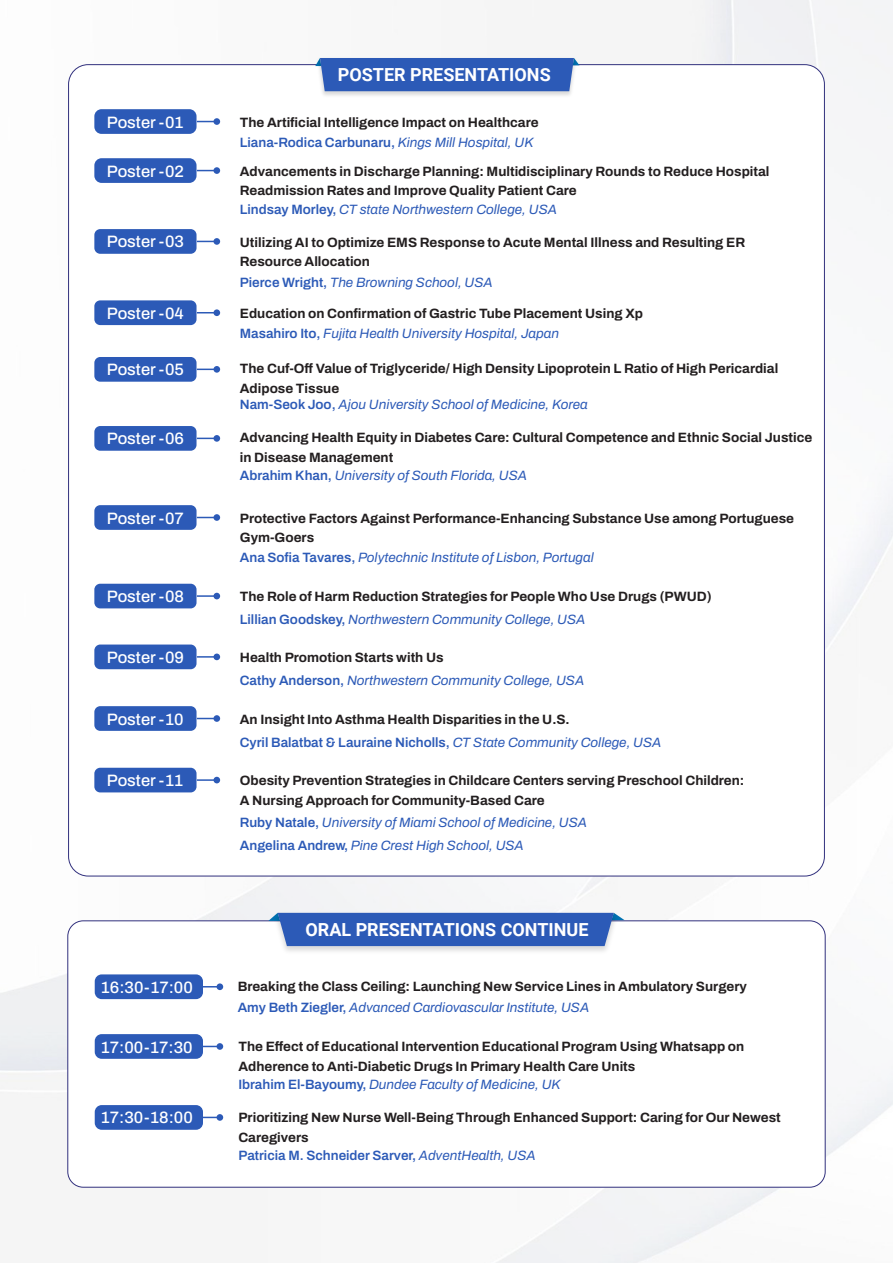
<style>
.page{position:relative;width:893px;height:1263px;background:#fff}
.page>*{position:absolute;margin:0;border:0;box-sizing:border-box;transform-origin:0 0}
.t1{font:700 18px "Roboto";color:#fff}
.t2{font:500 16.5px "Archivo";color:#fff}
.t3{font:700 13.5px/19.5px "Archivo";color:#231f20}
.t4{font:italic 13.5px/23px "Archivo";color:#2c5ab7}
.t5{font:600 13.5px "Archivo";color:#2c5ab7}
.s1{font-weight:400;font-style:italic}
.s2{font-weight:600;font-style:normal}
.s3{font-weight:600;color:#2c5ab7}
.s4{font-weight:400;font-style:italic;color:#2c5ab7}
.s5{font-weight:700;font-style:normal;color:#231f20}
</style>
<div class="page">
<img style="left:0;top:0;width:893px;height:1263px">
<div style="left:68px;top:921px;width:757px;height:266px;background:#fff;border-radius:16px"></div>
<svg style="left:203px;top:986px;width:14px;height:1px"></svg>
<div style="left:217px;top:983px;width:6px;height:7px;background:#2c5ab7;border-radius:50%"></div>
<div style="left:95px;top:974px;width:108px;height:25px;background:#2c5ab7;border-radius:7px"></div>
<svg style="left:203px;top:1046px;width:14px;height:1px"></svg>
<div style="left:217px;top:1043px;width:6px;height:7px;background:#2c5ab7;border-radius:50%"></div>
<div style="left:95px;top:1034px;width:108px;height:25px;background:#2c5ab7;border-radius:7px"></div>
<img style="left:271px;top:909px;width:350px;height:43px">
<svg style="left:268px;top:913px;width:357px;height:33px"></svg>
<svg style="left:203px;top:1117px;width:14px;height:1px"></svg>
<div style="left:217px;top:1114px;width:6px;height:7px;background:#2c5ab7;border-radius:50%"></div>
<div style="left:95px;top:1105px;width:108px;height:25px;background:#2c5ab7;border-radius:7px"></div>
<div style="left:69px;top:65px;width:755px;height:811px;background:#fff;border-radius:20px"></div>
<svg style="left:197px;top:121px;width:16px;height:1px"></svg>
<div style="left:213px;top:118px;width:7px;height:7px;background:#2c5ab7;border-radius:50%"></div>
<div style="left:94px;top:109px;width:103px;height:25px;background:#2c5ab7;border-radius:7px"></div>
<svg style="left:197px;top:170px;width:16px;height:1px"></svg>
<div style="left:213px;top:167px;width:7px;height:7px;background:#2c5ab7;border-radius:50%"></div>
<div style="left:94px;top:158px;width:103px;height:25px;background:#2c5ab7;border-radius:7px"></div>
<svg style="left:197px;top:241px;width:16px;height:1px"></svg>
<div style="left:213px;top:238px;width:7px;height:7px;background:#2c5ab7;border-radius:50%"></div>
<div style="left:94px;top:229px;width:103px;height:25px;background:#2c5ab7;border-radius:6px"></div>
<svg style="left:197px;top:312px;width:16px;height:1px"></svg>
<div style="left:213px;top:309px;width:7px;height:7px;background:#2c5ab7;border-radius:50%"></div>
<div style="left:94px;top:300px;width:103px;height:25px;background:#2c5ab7;border-radius:6px"></div>
<svg style="left:197px;top:369px;width:16px;height:1px"></svg>
<div style="left:213px;top:366px;width:7px;height:7px;background:#2c5ab7;border-radius:50%"></div>
<div style="left:94px;top:357px;width:103px;height:25px;background:#2c5ab7;border-radius:6px"></div>
<svg style="left:197px;top:438px;width:16px;height:1px"></svg>
<div style="left:213px;top:435px;width:7px;height:7px;background:#2c5ab7;border-radius:50%"></div>
<div style="left:94px;top:426px;width:103px;height:25px;background:#2c5ab7;border-radius:6px"></div>
<img style="left:315px;top:56px;width:264px;height:40px">
<div style="left:315px;top:58px;width:264px;height:33px;background:#2c5ab7"></div>
<svg style="left:197px;top:517px;width:16px;height:1px"></svg>
<div style="left:213px;top:514px;width:7px;height:7px;background:#2c5ab7;border-radius:50%"></div>
<div style="left:94px;top:505px;width:103px;height:25px;background:#2c5ab7;border-radius:6px"></div>
<svg style="left:197px;top:595px;width:16px;height:2px"></svg>
<div style="left:213px;top:593px;width:7px;height:6px;background:#2c5ab7;border-radius:50%"></div>
<div style="left:94px;top:584px;width:103px;height:24px;background:#2c5ab7;border-radius:6px"></div>
<svg style="left:197px;top:656px;width:16px;height:2px"></svg>
<div style="left:213px;top:653px;width:7px;height:7px;background:#2c5ab7;border-radius:50%"></div>
<div style="left:94px;top:644px;width:103px;height:25px;background:#2c5ab7;border-radius:6px"></div>
<svg style="left:197px;top:718px;width:16px;height:1px"></svg>
<div style="left:213px;top:715px;width:7px;height:7px;background:#2c5ab7;border-radius:50%"></div>
<div style="left:94px;top:706px;width:103px;height:25px;background:#2c5ab7;border-radius:6px"></div>
<svg style="left:197px;top:779px;width:16px;height:2px"></svg>
<div style="left:213px;top:777px;width:7px;height:6px;background:#2c5ab7;border-radius:50%"></div>
<div style="left:94px;top:768px;width:103px;height:24px;background:#2c5ab7;border-radius:6px"></div>
<h1 class="t1" style="left:338px;top:62px;width:214px">POSTER PRESENTATIONS</h1>
<p class="t2" style="left:107px;top:110px;width:78px">Poster -01</p>
<p class="t3" style="left:240px;top:112px;width:300px">The Artificial Intelligence Impact on Healthcare</p>
<p class="t3" style="left:240px;top:161px;width:531px">Advancements in Discharge Planning: Multidisciplinary Rounds to Reduce Hospital<br>Readmission Rates and Improve Quality Patient Care</p>
<p class="t5" style="left:240px;top:133px;width:295px">Liana-Rodica Carbunaru, <span class="s1">Kings Mill Hospital, UK</span></p>
<p class="t2" style="left:107px;top:159px;width:79px">Poster -02</p>
<p class="t2" style="left:107px;top:230px;width:79px">Poster -03</p>
<p class="t4" style="left:240px;top:198px;width:319px"><span class="s2">Lindsay Morley,</span> CT state Northwestern College, USA</p>
<p class="t3" style="left:240px;top:232px;width:507px">Utilizing AI to Optimize EMS Response to Acute Mental Illness and Resulting ER<br>Resource Allocation</p>
<p class="t4" style="left:240px;top:270px;width:254px"><span class="s2">Pierce Wright,</span> The Browning School, USA</p>
<p class="t4" style="left:240px;top:322px;width:321px"><span class="s2">Masahiro Ito,</span> Fujita Health University Hospital, Japan</p>
<p class="t2" style="left:107px;top:301px;width:79px">Poster -04</p>
<p class="t3" style="left:240px;top:304px;width:405px">Education on Confirmation of Gastric Tube Placement Using Xp</p>
<p class="t2" style="left:107px;top:357px;width:79px">Poster -05</p>
<p class="t2" style="left:107px;top:426px;width:79px">Poster -06</p>
<p class="t2" style="left:107px;top:506px;width:78px">Poster -07</p>
<p class="t3" style="left:240px;top:359px;width:540px">The Cuf-Off Value of Triglyceride/ High Density Lipoprotein L Ratio of High Pericardial<br>Adipose Tissue</p>
<p class="t4" style="left:240px;top:393px;width:349px"><span class="s2">Nam-Seok Joo,</span> Ajou University School of Medicine, Korea</p>
<p class="t3" style="left:240px;top:428px;width:574px">Advancing Health Equity in Diabetes Care: Cultural Competence and Ethnic Social Justice in Disease Management</p>
<p class="t4" style="left:240px;top:464px;width:289px"><span class="s2">Abrahim Khan,</span> University of South Florida, USA</p>
<p class="t3" style="left:240px;top:508px;width:556px">Protective Factors Against Performance-Enhancing Substance Use among Portuguese<br>Gym-Goers</p>
<p class="t4" style="left:240px;top:546px;width:355px"><span class="s2">Ana Sofia Tavares,</span> Polytechnic Institute of Lisbon, Portugal</p>
<p class="t2" style="left:107px;top:584px;width:79px">Poster -08</p>
<p class="t3" style="left:240px;top:585px;width:473px;line-height:23px">The Role of Harm Reduction Strategies for People Who Use Drugs (PWUD)<br><span class="s3">Lillian Goodskey,</span> <span class="s4">Northwestern Community College, USA</span></p>
<p class="t2" style="left:107px;top:645px;width:79px">Poster -09</p>
<p class="t4" style="left:240px;top:646px;width:346px"><span class="s5">Health Promotion Starts with Us<br></span><span class="s2">Cathy Anderson,</span> Northwestern Community College, USA</p>
<p class="t2" style="left:107px;top:707px;width:78px">Poster -10</p>
<p class="t3" style="left:240px;top:708px;width:423px;line-height:23px">An Insight Into Asthma Health Disparities in the U.S.<br><span class="s3">Cyril Balatbat &amp; Lauraine Nicholls,</span> <span class="s4">CT State Community College, USA</span></p>
<p class="t3" style="left:240px;top:771px;width:506px">Obesity Prevention Strategies in Childcare Centers serving Preschool Children:<br>A Nursing Approach for Community-Based Care</p>
<p class="t2" style="left:107px;top:768px;width:78px">Poster -11</p>
<p class="t4" style="left:240px;top:811px;width:349px;line-height:22.5px"><span class="s2">Ruby Natale,</span> University of Miami School of Medicine, USA<br><span class="s2">Angelina Andrew,</span> Pine Crest High School, USA</p>
<p class="t2" style="left:101px;top:975px;width:93px">16:30-17:00</p>
<p class="t2" style="left:101px;top:1034px;width:93px">17:00-17:30</p>
<h1 class="t1" style="left:305px;top:917px;width:285px">ORAL PRESENTATIONS CONTINUE</h1>
<p class="t3" style="left:238px;top:976px;width:511px;line-height:21px">Breaking the Class Ceiling: Launching New Service Lines in Ambulatory Surgery<br><span class="s3">Amy Beth Ziegler,</span> <span class="s4">Advanced Cardiovascular Institute, USA</span></p>
<p class="t3" style="left:238px;top:1037px;width:507px">The Effect of Educational Intervention Educational Program Using Whatsapp on<br>Adherence to Anti-Diabetic Drugs In Primary Health Care Units</p>
<p class="t4" style="left:238px;top:1072px;width:324px"><span class="s2">Ibrahim El-Bayoumy,</span> Dundee Faculty of Medicine, UK</p>
<p class="t2" style="left:101px;top:1105px;width:93px">17:30-18:00</p>
<p class="t3" style="left:238px;top:1108px;width:544px">Prioritizing New Nurse Well-Being Through Enhanced Support: Caring for Our Newest<br>Caregivers</p>
<p class="t5" style="left:238px;top:1145px;width:299px">Patricia M. Schneider Sarver, <span class="s1">AdventHealth, USA</span></p>
</div>
